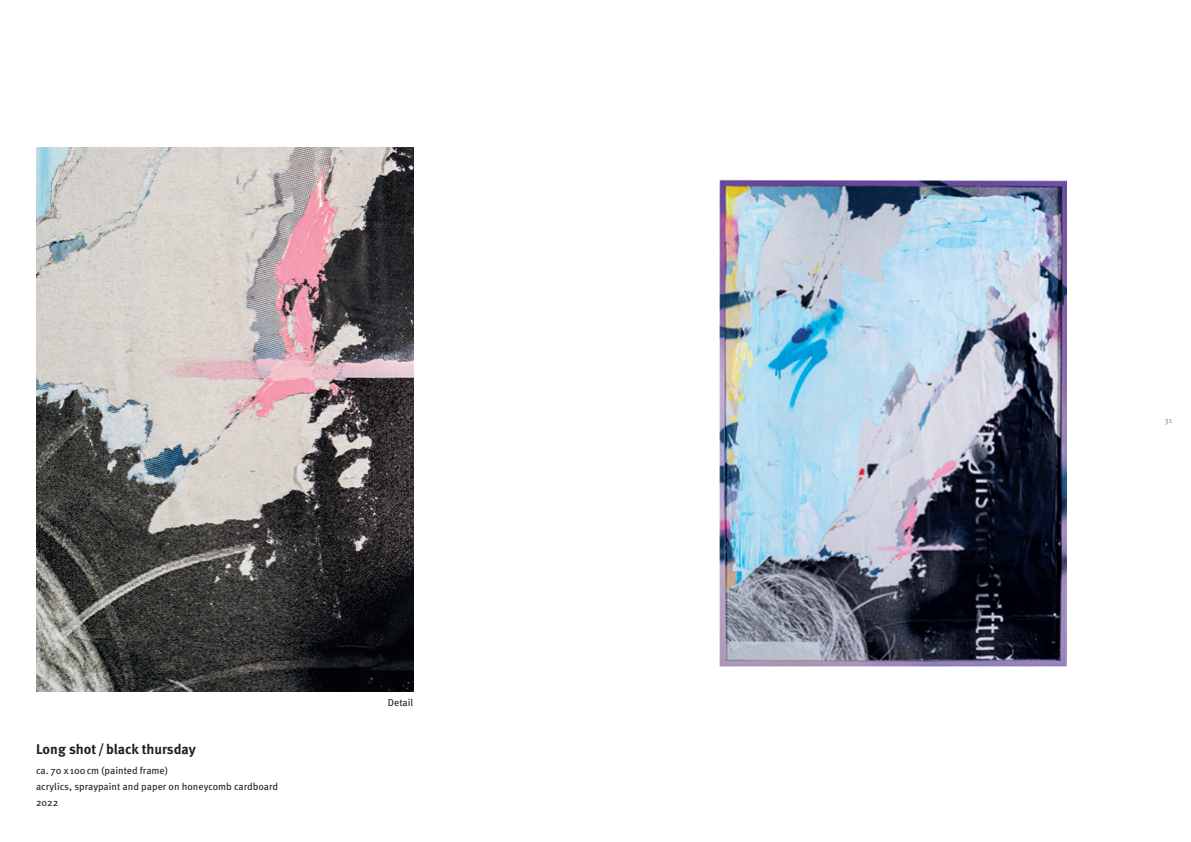
<style>
.page{position:relative;width:1191px;height:842px;background:#fff}
.page>*{position:absolute;margin:0;border:0;box-sizing:border-box;transform-origin:0 0}
.t1{font:700 14px "Meta Pro";color:#231f20}
.t2{font:10px "Meta Pro";color:#231f20}
.t3{font:8px "Meta Pro";color:#939598}
</style>
<div class="page">
<img style="left:36px;top:147px;width:377px;height:545px">
<img style="left:720px;top:179px;width:346px;height:487px">
<p class="t1" style="left:36px;top:738px;width:161px">Long shot /black thursday</p>
<p class="t2" style="left:36px;top:763px;width:133px">ca. 70 x100cm (painted frame)</p>
<p class="t2" style="left:36px;top:779px;width:244px">acrylics, spraypaint and paper on honeycomb cardboard</p>
<p class="t2" style="left:36px;top:795px;width:24px">2022</p>
<p class="t2" style="left:388px;top:695px;width:27px">Detail</p>
<p class="t3" style="left:1164px;top:414px;width:9px">31</p>
</div>
